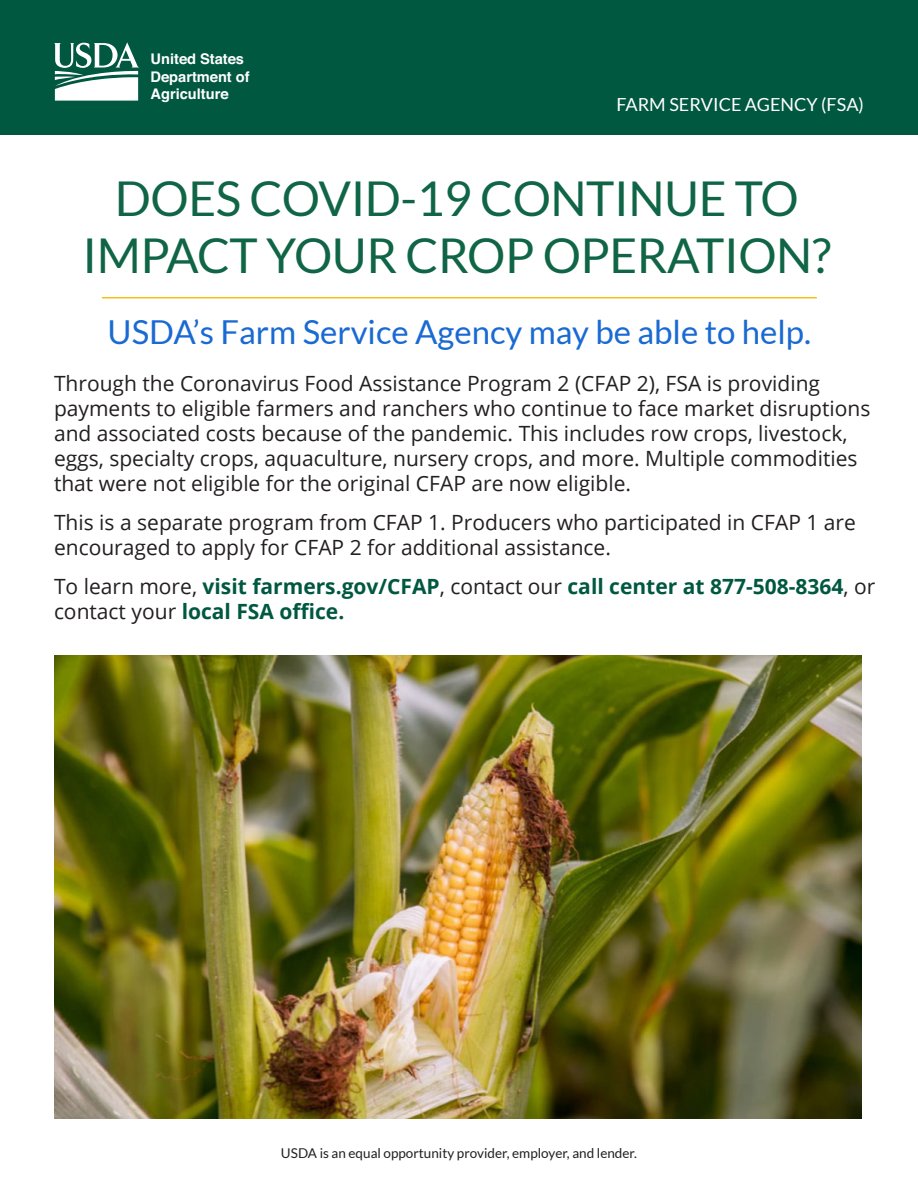
<style>
.page{position:relative;width:918px;height:1188px;background:#fff}
.page>*{position:absolute;margin:0;border:0;box-sizing:border-box;transform-origin:0 0}
.Subheader_1{font:48px/57.6px "Lato";letter-spacing:-.01em;color:#0f6546;text-align:center}
.Subheader_1-2{font:33px "Lato";color:#1a6ad3}
.Body_Style{font:21px/25.2px "Open Sans";color:#231f20}
.Body_Style-2{font:700 21px/25.2px "Open Sans";color:#005840}
.Subheader_1-3{font:18px "Lato";color:#fff}
.t1{font:700 14.7px/17.5px "Helvetica";color:#fff}
.Subheader_1-4{font:13.5px "Lato";color:#231f20}
.s1{font-weight:400;color:#231f20}
</style>
<div class="page">
<div style="left:0;top:0;width:918px;height:135px;background:#005840"></div>
<svg style="left:54px;top:42px;width:85px;height:59px"></svg>
<img style="left:54px;top:656px;width:808px;height:463px">
<hr style="left:102px;top:297px;width:715px;height:1px;background:#f6be16">
<p class="t1" style="left:151px;top:50px;width:101px">United States<br>Department of<br>Agriculture</p>
<p class="Subheader_1-3" style="left:616px;top:95px;width:249px">FARM SERVICE AGENCY (FSA)</p>
<p class="Subheader_1" style="left:83px;top:169px;width:750px">DOES COVID-19 CONTINUE TO<br>IMPACT YOUR CROP OPERATION?</p>
<p class="Subheader_1-2" style="left:108px;top:314px;width:705px">USDA’s Farm Service Agency may be able to help.</p>
<p class="Body_Style" style="left:54px;top:370px;width:818px">Through the Coronavirus Food Assistance Program 2 (CFAP 2), FSA is providing payments to eligible farmers and ranchers who continue to face market disruptions and associated costs because of the pandemic. This includes row crops, livestock, eggs, specialty crops, aquaculture, nursery crops, and more. Multiple commodities that were not eligible for the original CFAP are now eligible.</p>
<p class="Body_Style" style="left:54px;top:509px;width:803px">This is a separate program from CFAP 1. Producers who participated in CFAP 1 are encouraged to apply for CFAP 2 for additional assistance.</p>
<p class="Body_Style-2" style="left:54px;top:573px;width:823px"><span class="s1">To learn more,</span> visit farmers.gov/CFAP<span class="s1">, contact our</span> call center at 877-508-8364<span class="s1">, or contact your</span> local FSA office.</p>
<p class="Subheader_1-4" style="left:281px;top:1146px;width:358px">USDA is an equal opportunity provider, employer, and lender.</p>
</div>
